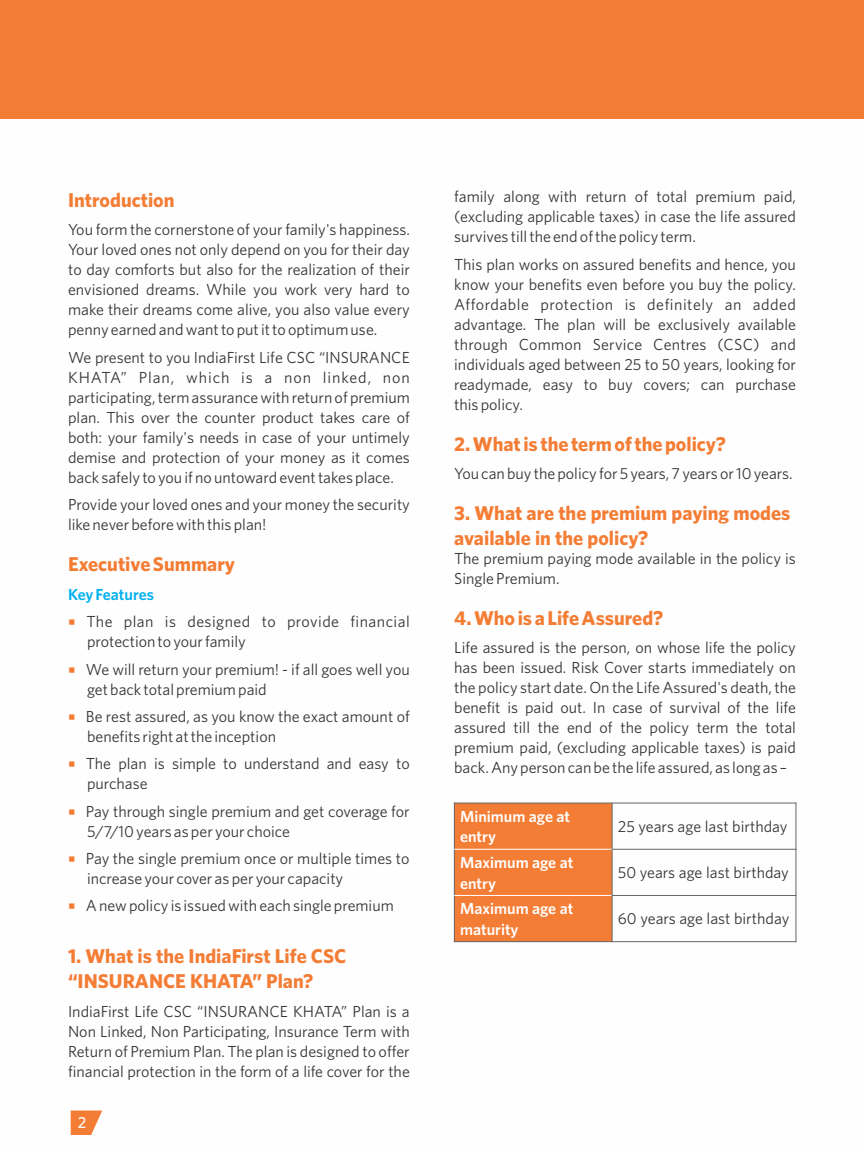
<style>
.page{position:relative;width:864px;height:1152px;background:#fff}
.page>*{position:absolute;margin:0;border:0;box-sizing:border-box;transform-origin:0 0}
.t1{font:700 20px/25.4px "Whitney";color:#f47d35}
.t2{font:16px/20px "Whitney";color:#373435}
.t3{font:16px/20px "Whitney";letter-spacing:.03em;color:#373435}
.t4{font:600 16px/20.2px "Whitney";color:#fefefe}
.t5{font:600 16px "Whitney";color:#00afef}
.t6{font:500 16px "Whitney";color:#fefefe}
.s1{color:#f47d35}
</style>
<div class="page">
<div style="left:0;top:0;width:864px;height:119px;background:#f47d35"></div>
<svg style="left:71px;top:1111px;width:31px;height:24px"></svg>
<div style="left:454px;top:803px;width:158px;height:46px;background:#f47d35"></div>
<div style="left:454px;top:849px;width:158px;height:46px;background:#f47d35"></div>
<div style="left:454px;top:895px;width:158px;height:47px;background:#f47d35"></div>
<hr style="left:454px;top:803px;width:1px;height:139px;background:#666">
<hr style="left:612px;top:803px;width:1px;height:139px;background:#666">
<hr style="left:795px;top:803px;width:1px;height:139px;background:#666">
<hr style="left:454px;top:941px;width:342px;height:1px;background:#666">
<hr style="left:454px;top:895px;width:159px;height:1px;background:#fff">
<hr style="left:612px;top:895px;width:184px;height:1px;background:#666">
<hr style="left:454px;top:849px;width:159px;height:1px;background:#fff">
<hr style="left:612px;top:849px;width:184px;height:1px;background:#666">
<hr style="left:454px;top:803px;width:342px;height:1px;background:#666">
<p class="t1" style="left:68px;top:189px;width:108px">Introduction</p>
<p class="t2" style="left:68px;top:221px;width:343px;text-align:justify">You form the cornerstone of your family's happiness.<br>Your loved ones not only depend on you for their day to day comforts but also for the realization of their envisioned dreams. While you work very hard to make their dreams come alive, you also value every penny earned and want to put it to optimum use.</p>
<p class="t2" style="left:68px;top:349px;width:343px;text-align:justify">We present to you IndiaFirst Life CSC “INSURANCE KHATA” Plan, which is a non linked, non participating, term assurance with return of premium plan. This over the counter product takes care of both: your family's needs in case of your untimely demise and protection of your money as it comes back safely to you if no untoward event takes place.</p>
<p class="t2" style="left:68px;top:496px;width:343px">Provide your loved ones and your money the security like never before with this plan!</p>
<p class="t1" style="left:68px;top:553px;width:169px">Executive Summary</p>
<p class="t5" style="left:68px;top:588px;width:87px">Key Features</p>
<p class="t3" style="left:87px;top:613px;width:324px;text-indent:-19px"><span class="s1">○</span> The plan is designed to provide financial protection to your family</p>
<p class="t2" style="left:87px;top:660px;width:324px;text-indent:-19px"><span class="s1">○</span> We will return your premium! - if all goes well you get back total premium paid</p>
<p class="t2" style="left:87px;top:708px;width:324px;text-indent:-19px"><span class="s1">○</span> Be rest assured, as you know the exact amount of benefits right at the inception</p>
<p class="t2" style="left:87px;top:755px;width:324px;text-indent:-19px"><span class="s1">○</span> The plan is simple to understand and easy to purchase</p>
<p class="t2" style="left:87px;top:802px;width:324px;text-indent:-19px"><span class="s1">○</span> Pay through single premium and get coverage for<br>5/7/10 years as per your choice</p>
<p class="t2" style="left:87px;top:850px;width:324px;text-indent:-19px"><span class="s1">○</span> Pay the single premium once or multiple times to increase your cover as per your capacity</p>
<p class="t2" style="left:68px;top:897px;width:327px"><span class="s1">○</span> A new policy is issued with each single premium</p>
<p class="t1" style="left:68px;top:945px;width:280px">1. What is the IndiaFirst Life CSC “INSURANCE KHATA” Plan?</p>
<p class="t2" style="left:68px;top:1003px;width:343px;text-align:justify">IndiaFirst Life CSC “INSURANCE KHATA” Plan is a Non Linked, Non Participating, Insurance Term with Return of Premium Plan. The plan is designed to offer financial protection in the form of a life cover for the</p>
<p class="t6" style="left:78px;top:1117px;width:10px">2</p>
<p class="t2" style="left:454px;top:188px;width:343px;text-align:justify">family along with return of total premium paid, (excluding applicable taxes) in case the life assured survives till the end of the policy term.</p>
<p class="t2" style="left:454px;top:256px;width:343px;text-align:justify">This plan works on assured benefits and hence, you know your benefits even before you buy the policy.<br>Affordable protection is definitely an added advantage. The plan will be exclusively available through Common Service Centres (CSC) and individuals aged between 25 to 50 years, looking for readymade, easy to buy covers; can purchase this policy.</p>
<p class="t1" style="left:454px;top:433px;width:273px">2. What is the term of the policy?</p>
<p class="t2" style="left:454px;top:465px;width:340px">You can buy the policy for 5 years, 7 years or 10 years.</p>
<p class="t1" style="left:454px;top:502px;width:338px">3. What are the premium paying modes available in the policy?</p>
<p class="t2" style="left:454px;top:550px;width:343px">The premium paying mode available in the policy is<br>Single Premium.</p>
<p class="t1" style="left:454px;top:607px;width:211px">4. Who is a Life Assured?</p>
<p class="t2" style="left:454px;top:639px;width:343px;text-align:justify">Life assured is the person, on whose life the policy has been issued. Risk Cover starts immediately on the policy start date. On the Life Assured's death, the benefit is paid out. In case of survival of the life assured till the end of the policy term the total premium paid, (excluding applicable taxes) is paid back. Any person can be the life assured, as long as –</p>
<p class="t4" style="left:460px;top:808px;width:112px">Minimum age at entry</p>
<p class="t2" style="left:618px;top:818px;width:171px">25 years age last birthday</p>
<p class="t4" style="left:460px;top:854px;width:115px">Maximum age at entry</p>
<p class="t2" style="left:618px;top:864px;width:173px">50 years age last birthday</p>
<p class="t4" style="left:460px;top:900px;width:115px">Maximum age at maturity</p>
<p class="t2" style="left:618px;top:910px;width:173px">60 years age last birthday</p>
</div>
